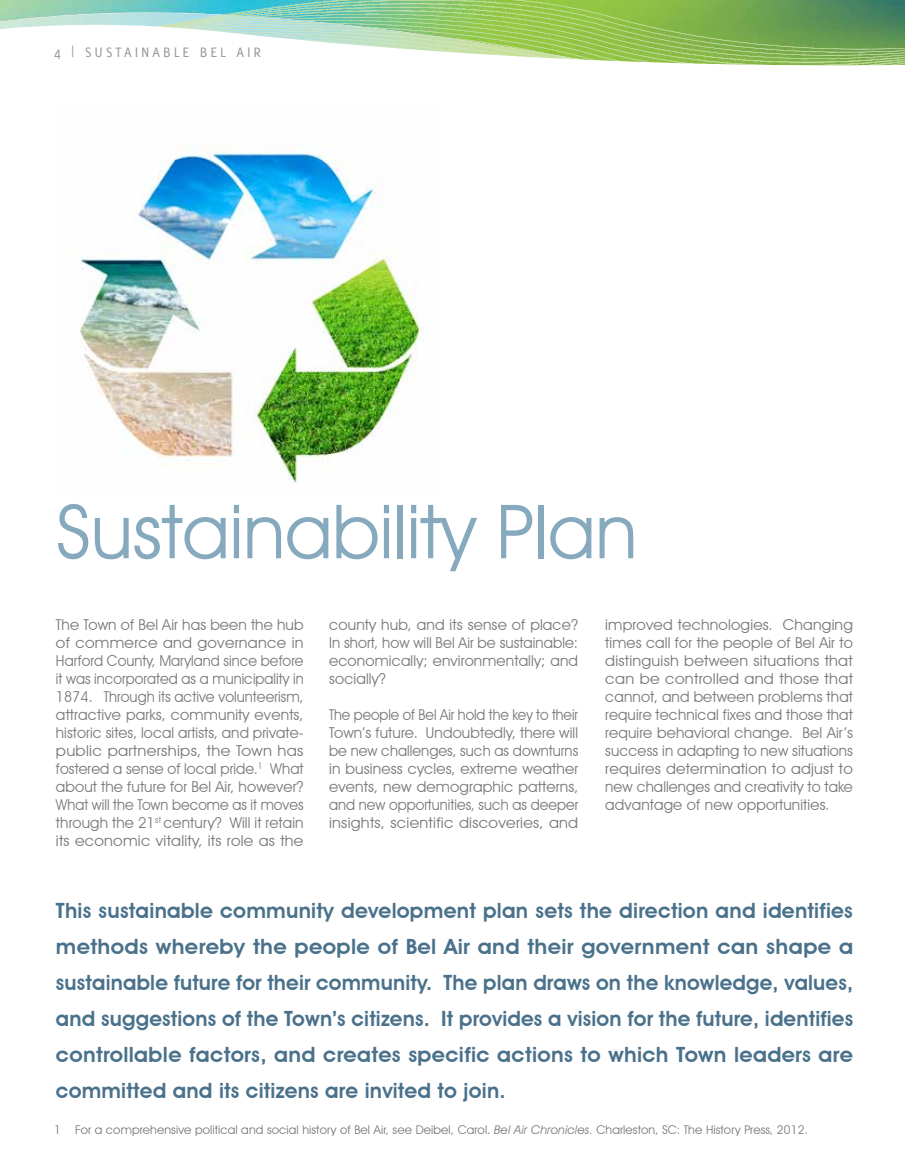
<style>
.page{position:relative;width:905px;height:1175px;background:#fff}
.page>*{position:absolute;margin:0;border:0;box-sizing:border-box;transform-origin:0 0}
.t1{font:75px "Avant Garde IT Cby BT";color:#6894ad}
.t2{font:600 21px/36px "Avant Garde IT Cby BT";letter-spacing:.01em;color:#4a718b;text-align:justify}
.t3{font:15px/18px "Avant Garde IT Cby BT";letter-spacing:.01em;color:#77787b;text-align:justify}
.t4{font:15px/18px "Avant Garde IT Cby BT";letter-spacing:.01em;color:#77787b;text-align:justify;scale:.93 1}
.t5{font:15px "Delicious";letter-spacing:.2em;color:#999b9c}
.t6{font:12px "Avant Garde IT Cby BT";letter-spacing:.01em;color:#77787b}
.s1{font-style:italic}
</style>
<div class="page">
<svg style="left:0;top:0;width:905px;height:65px;background:#75bb85"></svg>
<svg style="left:0;top:2px;width:904px;height:64px"></svg>
<img style="left:79px;top:143px;width:343px;height:345px">
<p class="t5" style="left:54px;top:44px;width:209px">4 | SUSTAINABLE B EL AIR</p>
<h1 class="t1" style="left:56px;top:486px;width:583px">Sustainability Plan</h1>
<p class="t3" style="left:56px;top:616px;width:249px">The Town of Bel Air has been the hub of commerce and governance in Harford County, Maryland since before it was incorporated as a municipality in 1874. Through its active volunteerism, attractive parks, community events, historic sites, local artists, and private&shy;public partnerships, the Town has fostered a sense of local pride.<sup>1</sup> What about the future for Bel Air, however?<br>What will the Town become as it moves through the 21<sup>st</sup> century? Will it retain its economic vitality, its role as the</p>
<p class="t3" style="left:329px;top:616px;width:251px">county hub, and its sense of place?<br>In short, how will Bel Air be sustainable: economically; environmentally; and socially?</p>
<p class="t4" style="left:329px;top:706px;width:269px">The people of Bel Air hold the key to their Town’s future. Undoubtedly, there will be new challenges, such as downturns in business cycles, extreme weather events, new demographic patterns, and new opportunities, such as deeper insights, scientific discoveries, and</p>
<p class="t3" style="left:605px;top:616px;width:249px">improved technologies. Changing times call for the people of Bel Air to distinguish between situations that can be controlled and those that cannot, and between problems that require technical fixes and those that require behavioral change. Bel Air’s success in adapting to new situations requires determination to adjust to new challenges and creativity to take advantage of new opportunities.</p>
<p class="t2" style="left:56px;top:892px;width:798px">This sustainable community development plan sets the direction and identifies methods whereby the people of Bel Air and their government can shape a sustainable future for their community. The plan draws on the knowledge, values, and suggestions of the Town’s citizens. It provides a vision for the future, identifies controllable factors, and creates specific actions to which Town leaders are committed and its citizens are invited to join.</p>
<p class="t6" style="left:54px;top:1122px;width:755px">1 For a comprehensive political and social history of Bel Air, see Deibel, Carol. <span class="s1">Bel Air Chronicles.</span> Charleston, SC: The History Press, 2012.</p>
</div>
